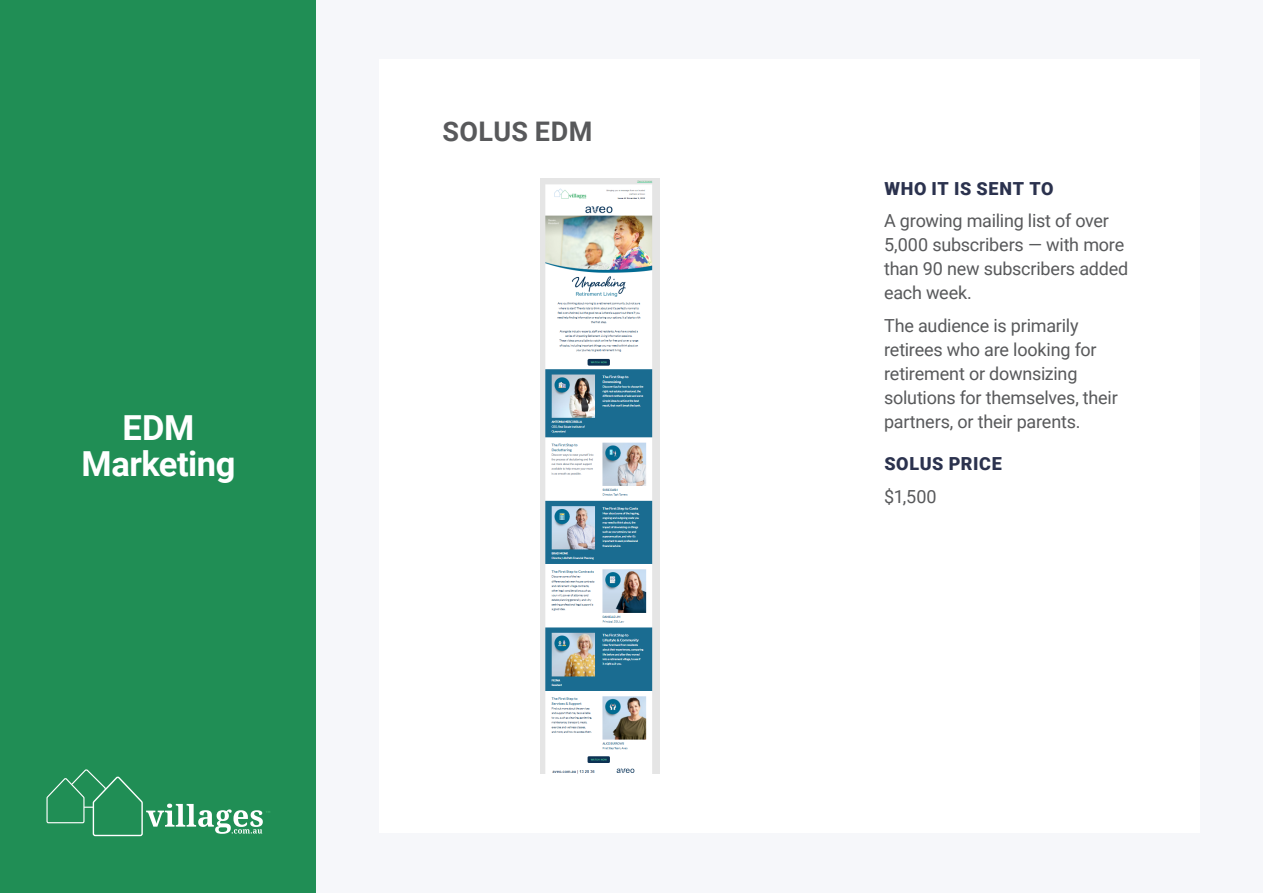
<style>
.page{position:relative;width:1263px;height:893px;background:#f6f7fa}
.page>*{position:absolute;margin:0;border:0;box-sizing:border-box;transform-origin:0 0}
.NEW_Sidebar{font:700 34.5px/36px "Roboto";letter-spacing:-.01em;color:#fff;text-align:center}
.NEW_Listings_Page_He{font:700 27px "Roboto";letter-spacing:.015em;color:#58595b}
.NEW_Listing_NOT_poin{font:18px/24px "Roboto";letter-spacing:-.01em;color:#58595b}
.Listings_subhead{font:900 18px "Roboto";letter-spacing:.035em;color:#2b324e}
.t1{font:700 2.85px "Verdana";color:#3aad6b}
</style>
<div class="page">
<div style="left:379px;top:60px;width:821px;height:773px;background:#fff"></div>
<div style="left:0;top:0;width:316px;height:893px;background:#229357"></div>
<svg style="left:46px;top:769px;width:217px;height:68px"></svg>
<img style="left:540px;top:179px;width:120px;height:595px">
<p class="NEW_Sidebar" style="left:81px;top:409px;width:156px">EDM<br>Marketing</p>
<p class="t1" style="left:266px;top:809px;width:6px">TM</p>
<p class="NEW_Listings_Page_He" style="left:442px;top:112px;width:151px">SOLUS EDM</p>
<p class="Listings_subhead" style="left:884px;top:176px;width:171px">WHO IT IS SENT TO</p>
<p class="NEW_Listing_NOT_poin" style="left:884px;top:208px;width:246px">A growing mailing list of over<br>5,000 subscribers — with more than 90 new subscribers added each week.</p>
<p class="NEW_Listing_NOT_poin" style="left:884px;top:313px;width:235px">The audience is primarily retirees who are looking for retirement or downsizing solutions for themselves, their partners, or their parents.</p>
<p class="Listings_subhead" style="left:884px;top:451px;width:119px">SOLUS PRICE</p>
<p class="NEW_Listing_NOT_poin" style="left:884px;top:484px;width:54px">$1,500</p>
</div>
